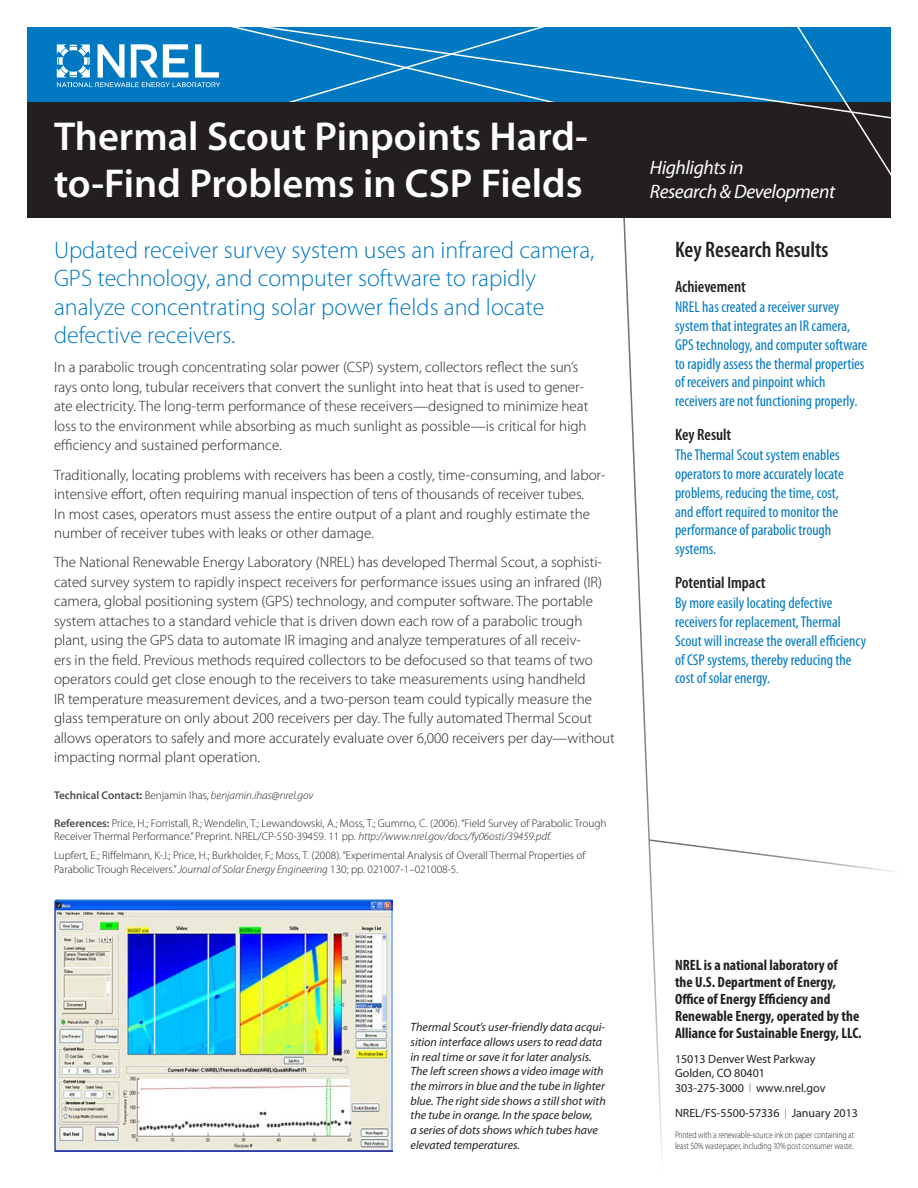
<style>
.page{position:relative;width:918px;height:1188px;background:#fff}
.page>*{position:absolute;margin:0;border:0;box-sizing:border-box;transform-origin:0 0}
.head{font:600 40.5px/46.5px "Myriad Pro";color:#fff}
.subhead{font:300 24px/28.5px "Myriad Pro";color:#0079c2}
.sidebar_head{font:600 condensed 22.5px "Myriad Pro";color:#231f20}
.capability__R_D__Sci{font:italic 19.5px/23.4px "Myriad Pro";letter-spacing:-.02em;color:#fff}
.sidebar_subhead{font:600 condensed 16.5px "Myriad Pro";color:#231f20}
.sidebar_text{font:condensed 15.75px/18.8px "Myriad Pro";color:#0079c2}
.body_text{font:300 15px/19.5px "Myriad Pro";color:#231f20}
.t1{font:700 condensed 15px/17px "Myriad Pro";color:#231f20}
.t2{font:italic 12px/14.7px "Myriad Pro";color:#231f20}
.project_number_____d{font:12px "Myriad Pro";color:#231f20}
.references{font:300 11.25px/13.2px "Myriad Pro";color:#231f20}
.technical_contact{font:italic 300 11.25px "Myriad Pro";color:#231f20}
.t3{font:300 9.45px/10.9px "Myriad Pro";letter-spacing:-.01em;color:#231f20;scale:.82 1}
.s1{font-weight:600;font-style:normal;color:#4b4c4d}
.s2{font-weight:600;font-style:normal}
.s3{font-style:normal}
.s4{font-weight:600;color:#4b4c4d}
.s5{font-style:italic}
.s6{font-weight:300;font-size:9px}
</style>
<div class="page">
<div style="left:27px;top:28px;width:864px;height:74px;background:#0079c2"></div>
<svg style="left:57px;top:44px;width:83px;height:43px"></svg>
<div style="left:27px;top:102px;width:864px;height:115px;background:#231f20"></div>
<svg style="left:856px;top:121px;width:35px;height:55px"></svg>
<svg style="left:140px;top:27px;width:751px;height:94px"></svg>
<svg style="left:623px;top:217px;width:272px;height:937px"></svg>
<img style="left:54px;top:900px;width:338px;height:251px">
<p class="head" style="left:54px;top:113px;width:535px">Thermal Scout Pinpoints Hard&shy;to-Find Problems in CSP Fields</p>
<p class="subhead" style="left:54px;top:235px;width:542px">Updated receiver survey system uses an infrared camera, GPS technology, and computer software to rapidly analyze concentrating solar power fields and locate defective receivers.</p>
<p class="body_text" style="left:54px;top:358px;width:536px">In a parabolic trough concentrating solar power (CSP) system, collectors reflect the sun’s rays onto long, tubular receivers that convert the sunlight into heat that is used to gener&shy;ate electricity. The long-term performance of these receivers—designed to minimize heat loss to the environment while absorbing as much sunlight as possible—is critical for high efficiency and sustained performance.</p>
<p class="body_text" style="left:54px;top:465px;width:553px">Traditionally, locating problems with receivers has been a costly, time-consuming, and labor&shy;intensive effort, often requiring manual inspection of tens of thousands of receiver tubes.<br>In most cases, operators must assess the entire output of a plant and roughly estimate the number of receiver tubes with leaks or other damage.</p>
<p class="body_text" style="left:54px;top:553px;width:562px">The National Renewable Energy Laboratory (NREL) has developed Thermal Scout, a sophisti&shy;cated survey system to rapidly inspect receivers for performance issues using an infrared (IR) camera, global positioning system (GPS) technology, and computer software. The portable system attaches to a standard vehicle that is driven down each row of a parabolic trough plant, using the GPS data to automate IR imaging and analyze temperatures of all receiv-<br>ers in the field. Previous methods required collectors to be defocused so that teams of two operators could get close enough to the receivers to take measurements using handheld<br>IR temperature measurement devices, and a two-person team could typically measure the glass temperature on only about 200 receivers per day. The fully automated Thermal Scout allows operators to safely and more accurately evaluate over 6,000 receivers per day—without impacting normal plant operation.</p>
<p class="technical_contact" style="left:54px;top:789px;width:261px"><span class="s1">Technical Contact</span><span class="s2">:</span> <span class="s3">Benjamin Ihas,</span> benjamin.ihas@nrel.gov</p>
<p class="references" style="left:54px;top:816px;width:554px"><span class="s4">References:</span> Price, H.; Forristall, R.; Wendelin, T.; Lewandowski, A.; Moss, T.; Gummo, C. (2006). “Field Survey of Parabolic Trough<br>Receiver Thermal Performance.” Preprint. NREL/CP-550-39459. 11 pp. <span class="s5">http://www.nrel.gov/docs/fy06osti/39459.pdf.</span></p>
<p class="references" style="left:54px;top:849px;width:533px">Lupfert, E.; Riffelmann, K-J.; Price, H.; Burkholder, F.; Moss, T. (2008). “Experimental Analysis of Overall Thermal Properties of<br>Parabolic Trough Receivers.” <span class="s5">Journal of Solar Energy Engineering</span> 130; pp. 021007-1–021008-5.</p>
<p class="t2" style="left:411px;top:1020px;width:197px">Thermal Scout’s user-friendly data acqui&shy;sition interface allows users to read data in real time or save it for later analysis.<br>The left screen shows a video image with the mirrors in blue and the tube in lighter blue. The right side shows a still shot with the tube in orange. In the space below,<br>a series of dots shows which tubes have elevated temperatures.</p>
<p class="capability__R_D__Sci" style="left:650px;top:156px;width:187px">Highlights in<br>Research &amp; Development</p>
<p class="sidebar_head" style="left:675px;top:235px;width:155px">Key Research Results</p>
<p class="sidebar_subhead" style="left:675px;top:276px;width:72px">Achievement</p>
<p class="sidebar_text" style="left:675px;top:298px;width:194px">NREL has created a receiver survey system that integrates an IR camera, GPS technology, and computer software to rapidly assess the thermal properties of receivers and pinpoint which receivers are not functioning properly.</p>
<p class="sidebar_subhead" style="left:675px;top:424px;width:58px">Key Result</p>
<p class="sidebar_text" style="left:675px;top:446px;width:170px">The Thermal Scout system enables operators to more accurately locate problems, reducing the time, cost, and effort required to monitor the performance of parabolic trough systems.</p>
<p class="sidebar_subhead" style="left:675px;top:572px;width:92px">Potential Impact</p>
<p class="sidebar_text" style="left:675px;top:594px;width:193px">By more easily locating defective receivers for replacement, Thermal Scout will increase the overall efficiency of CSP systems, thereby reducing the cost of solar energy.</p>
<p class="t1" style="left:675px;top:957px;width:188px">NREL is a national laboratory of<br>the U.S. Department of Energy, Office of Energy Efficiency and Renewable Energy, operated by the Alliance for Sustainable Energy, LLC.</p>
<p class="project_number_____d" style="left:675px;top:1052px;width:142px">15013 Denver West Parkway</p>
<p class="project_number_____d" style="left:675px;top:1066px;width:91px">Golden, CO 80401</p>
<p class="project_number_____d" style="left:675px;top:1080px;width:152px">303-275-3000 <span class="s6">|</span> www.nrel.gov</p>
<p class="project_number_____d" style="left:675px;top:1106px;width:185px">NREL/FS-5500-57336 <span class="s6">|</span> January 2013</p>
<p class="t3" style="left:675px;top:1130px;width:220px">Printed with a renewable-source ink on paper containing at least 50% wastepaper, including 10% post consumer waste.</p>
</div>
